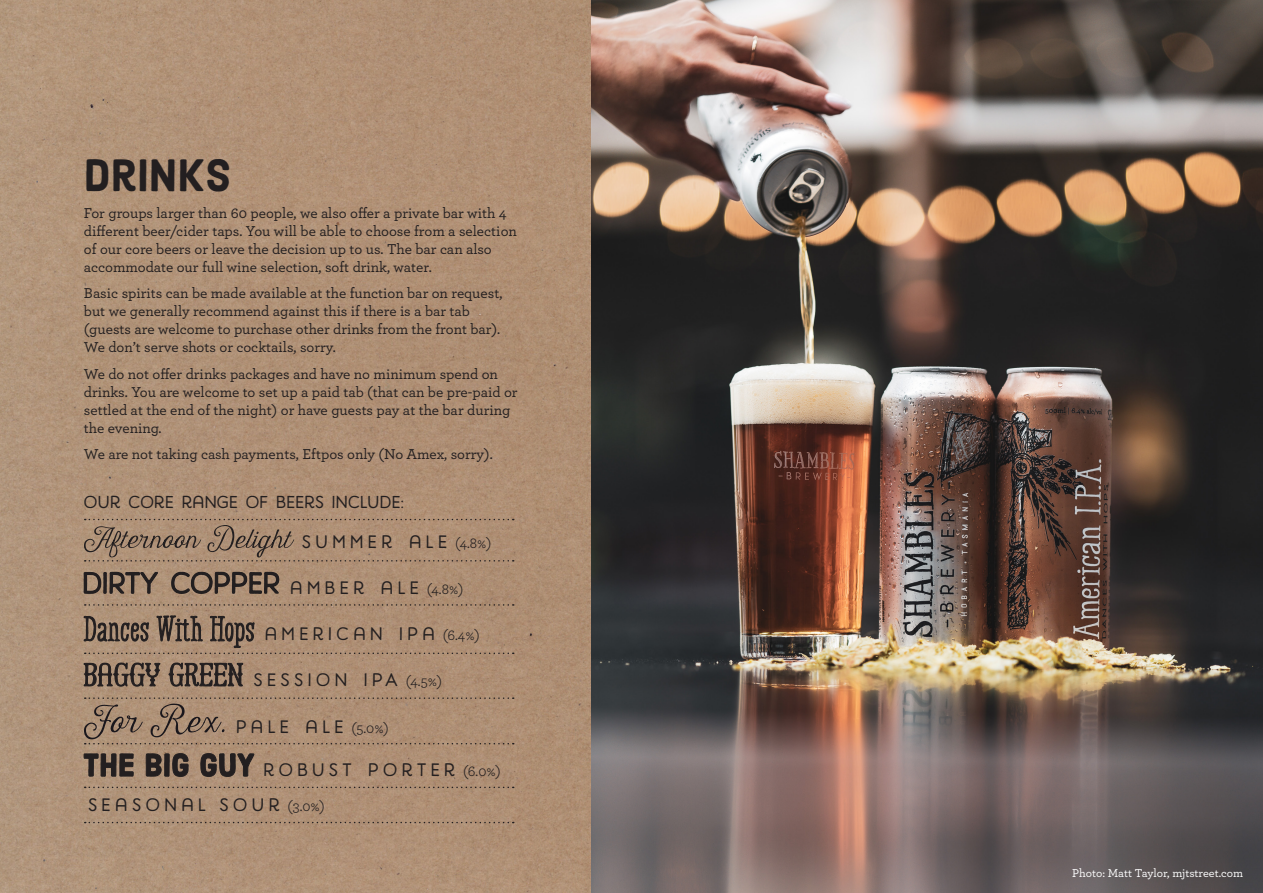
<style>
.page{position:relative;width:1263px;height:893px;background:#fff}
.page>*{position:absolute;margin:0;border:0;box-sizing:border-box;transform-origin:0 0}
.Heading{font:45px "Harman Sans";color:#231f20}
.t1{font:18px "Harman Retro";letter-spacing:.25em;color:#231f20}
.Sub_Sub_Heading{font:17.25px "Harman Retro";letter-spacing:.02em;color:#231f20}
.Body_Copy{font:500 15px/18px "Archer";color:#231f20}
.Body_Copy-2{font:500 12px "Archer";color:#fff}
.s1{font-family:"Archer";font-size:15px}
</style>
<div class="page">
<img style="left:0;top:0;width:592px;height:893px">
<img style="left:592px;top:0;width:671px;height:893px">
<svg style="left:84px;top:572px;width:195px;height:22px"></svg>
<svg style="left:84px;top:752px;width:170px;height:25px"></svg>
<svg style="left:84px;top:663px;width:159px;height:23px"></svg>
<svg style="left:85px;top:604px;width:429px;height:2px"></svg>
<svg style="left:84px;top:616px;width:430px;height:38px"></svg>
<svg style="left:84px;top:697px;width:430px;height:47px"></svg>
<svg style="left:85px;top:787px;width:429px;height:1px"></svg>
<svg style="left:85px;top:822px;width:429px;height:1px"></svg>
<svg style="left:84px;top:519px;width:430px;height:43px"></svg>
<p class="Heading" style="left:84px;top:148px;width:149px">DRINKS</p>
<p class="Body_Copy" style="left:84px;top:203px;width:434px">For groups larger than 60 people, we also offer a private bar with 4 different beer/cider taps. You will be able to choose from a selection of our core beers or leave the decision up to us. The bar can also accommodate our full wine selection, soft drink, water.</p>
<p class="Body_Copy" style="left:84px;top:283px;width:420px">Basic spirits can be made available at the function bar on request, but we generally recommend against this if there is a bar tab (guests are welcome to purchase other drinks from the front bar).<br>We don’t serve shots or cocktails, sorry.</p>
<p class="Body_Copy" style="left:84px;top:364px;width:435px">We do not offer drinks packages and have no minimum spend on drinks. You are welcome to set up a paid tab (that can be pre-paid or settled at the end of the night) or have guests pay at the bar during the evening.</p>
<p class="Body_Copy" style="left:84px;top:444px;width:410px">We are not taking cash payments, Eftpos only (No Amex, sorry).</p>
<p class="Sub_Sub_Heading" style="left:84px;top:493px;width:321px">OUR CORE RANGE OF BEERS INCLUDE:</p>
<p class="t1" style="left:302px;top:531px;width:191px">SUMMER ALE <span class="s1">(4.8%)</span></p>
<p class="t1" style="left:290px;top:577px;width:175px">AMBER ALE <span class="s1">(4.8%)</span></p>
<p class="t1" style="left:265px;top:624px;width:216px">AMERICAN IPA <span class="s1">(6.4%)</span></p>
<p class="t1" style="left:254px;top:670px;width:190px">SESSION IPA <span class="s1">(4.5%)</span></p>
<p class="t1" style="left:236px;top:716px;width:154px">PALE ALE <span class="s1">(5.0%)</span></p>
<p class="t1" style="left:264px;top:760px;width:239px">ROBUST PORTER <span class="s1">(6.0%)</span></p>
<p class="t1" style="left:88px;top:794px;width:238px">SEASONAL SOUR <span class="s1">(3.0%)</span></p>
<p class="Body_Copy-2" style="left:1072px;top:864px;width:172px">Photo: Matt Taylor, mjtstreet.com</p>
</div>
